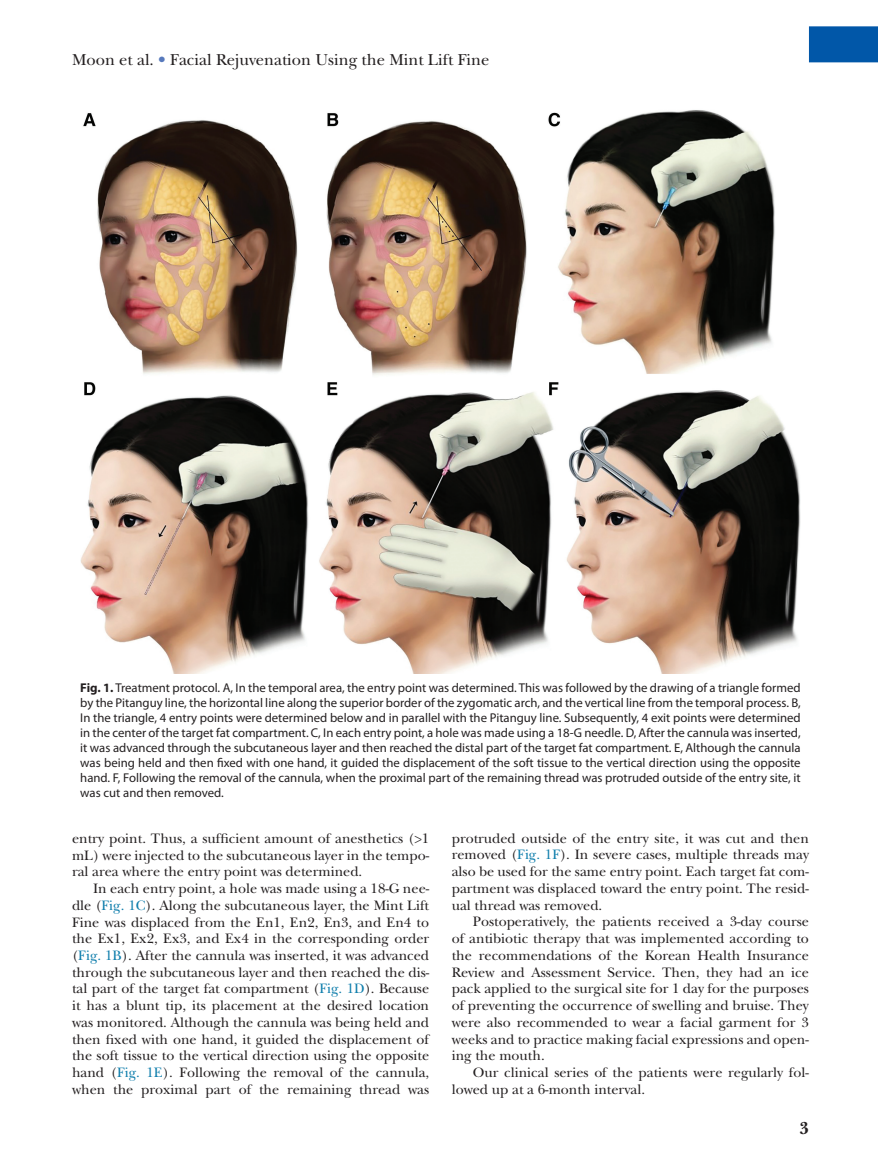
<style>
.page{position:relative;width:878px;height:1175px;background:#fff}
.page>*{position:absolute;margin:0;border:0;box-sizing:border-box;transform-origin:0 0}
.t1{font:700 18px "New Baskerville Std";color:#231f20}
.t2{font:16.5px "New Baskerville Std";color:#231f20}
.t3{font:14.25px/16.8px "New Baskerville Std";color:#231f20;text-align:justify}
.t4{font:12.75px/15px "Myriad Pro";color:#231f20;text-align:justify}
.s1{color:#5779bc}
.s2{font-weight:700}
.s3{color:#0f7eac}
</style>
<div class="page">
<div style="left:808px;top:26px;width:70px;height:36px;background:#0157a8"></div>
<img style="left:80px;top:110px;width:720px;height:563px">
<p class="t2" style="left:72px;top:50px;width:419px">Moon et al. <span class="s1">•</span> Facial Rejuvenation Using the Mint Lift Fine</p>
<p class="t4" style="left:80px;top:680px;width:722px"><span class="s2">Fig. 1.</span> Treatment protocol. A, I n the temporal area, the entry point was determined. This was followed by the drawing of a triangle formed by the Pitanguy line, the horizontal line along the superior border of the zygomatic arch, and the vertical line from the temporal process. B, I n the triangle, 4 entry points were determined below and in parallel with the Pitanguy line. Subsequently, 4 exit points were determined in the center of the target fat compartment. C, I n each entry point, a hole was made using a 18-G needle. D, After the cannula was inserted, it was advanced through the subcutaneous layer and then reached the distal part of the target fat compartment. E, Although the cannula was being held and then fixed with one hand, it guided the displacement of the soft tissue to the vertical direction using the opposite hand. F, Following the removal of the cannula, when the proximal part of the remaining thread was protruded outside of the entry site, it was cut and then removed.</p>
<p class="t3" style="left:72px;top:830px;width:359px">entry point. Thus, a sufficient amount of anesthetics (&gt;1 mL) were injected to the subcutaneous layer in the tempo&shy;ral area where the entry point was determined.</p>
<p class="t3" style="left:72px;top:880px;width:359px;text-indent:21px">In each entry point, a hole was made using a 18-G nee&shy;dle (<span class="s3">Fig. 1C</span>). Along the subcutaneous layer, the Mint Lift Fine was displaced from the En1, En2, En3, and En4 to the Ex1, Ex2, Ex3, and Ex4 in the corresponding order (<span class="s3">Fig. 1B</span>). After the cannula was inserted, it was advanced through the subcutaneous layer and then reached the dis&shy;tal part of the target fat compartment (<span class="s3">Fig. 1D</span>). Because it has a blunt tip, its placement at the desired location was monitored. Although the cannula was being held and then fixed with one hand, it guided the displacement of the soft tissue to the vertical direction using the opposite hand (<span class="s3">Fig. 1E</span>). Following the removal of the cannula, when the proximal part of the remaining thread was</p>
<p class="t3" style="left:452px;top:829px;width:359px">protruded outside of the entry site, it was cut and then removed (<span class="s3">Fig. 1F</span>). In severe cases, multiple threads may also be used for the same entry point. Each target fat com&shy;partment was displaced toward the entry point. The resid&shy;ual thread was removed.</p>
<p class="t3" style="left:452px;top:913px;width:359px;text-indent:21px">Postoperatively, the patients received a 3-day course of antibiotic therapy that was implemented according to the recommendations of the Korean Health Insurance Review and Assessment Service. Then, they had an ice pack applied to the surgical site for 1 day for the purposes of preventing the occurrence of swelling and bruise. They were also recommended to wear a facial garment for 3 weeks and to practice making facial expressions and open&shy;ing the mouth.</p>
<p class="t3" style="left:452px;top:1064px;width:358px;text-indent:21px">Our clinical series of the patients were regularly fol&shy;lowed up at a 6-month interval.</p>
<p class="t1" style="left:799px;top:1118px;width:11px">3</p>
</div>
